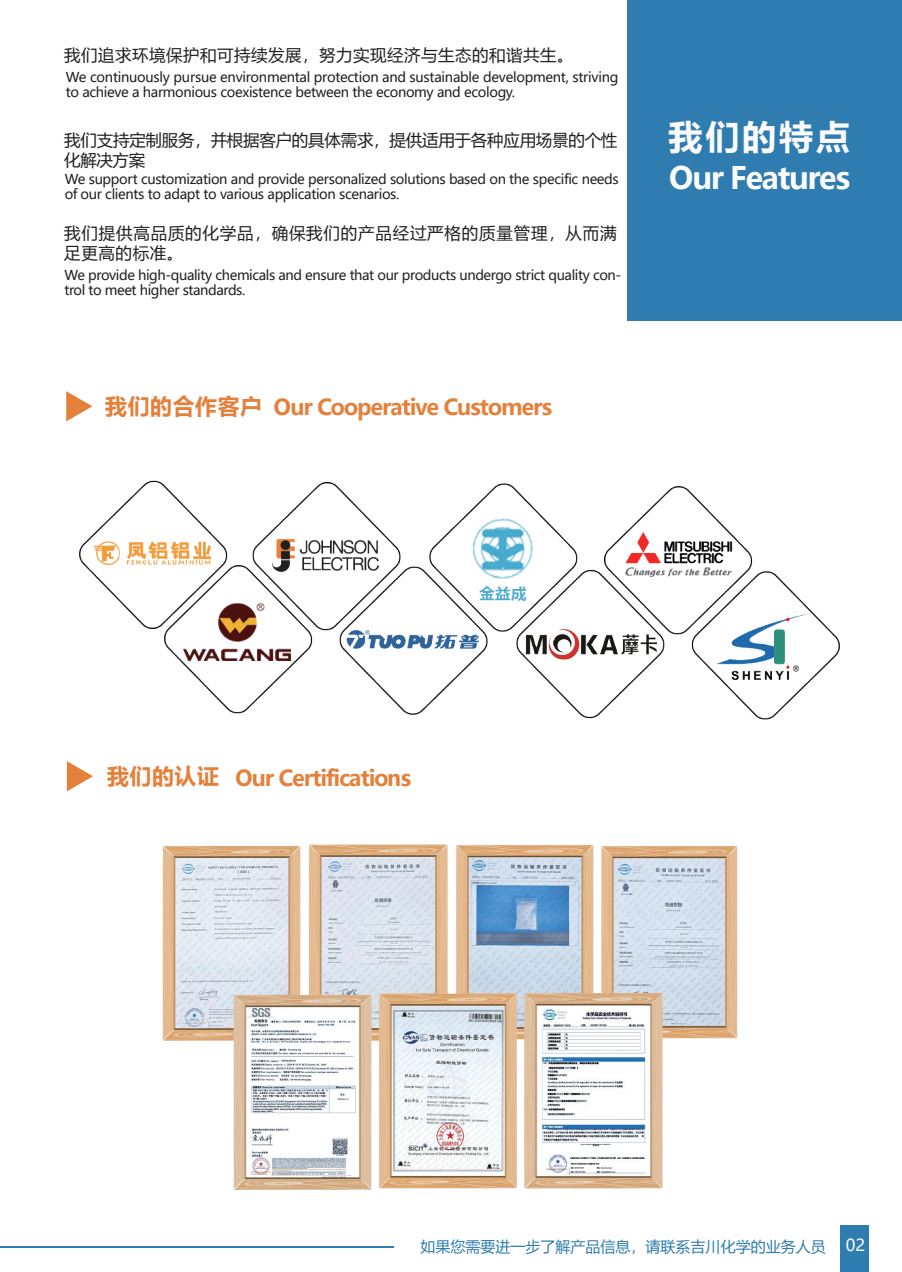
<style>
.page{position:relative;width:902px;height:1272px;background:#fff}
.page>*{position:absolute;margin:0;border:0;box-sizing:border-box;transform-origin:0 0}
.t1{font:700 34.05px "Microsoft Ya Hei";letter-spacing:.08em;color:#fbfbfc}
.t2{font:700 30.6px "Microsoft Ya Hei";letter-spacing:-.05em;color:#fbfbfc}
.t3{font:700 21.9px "Microsoft Ya Hei";letter-spacing:-.05em;color:#e5803a}
.t4{font:16.5px/19.8px "Microsoft Ya Hei";letter-spacing:.03em;color:#231f20}
.t5{font:16.5px/19.8px "Microsoft Ya Hei";letter-spacing:-.015em;color:#231f20}
.t6{font:15px "Microsoft Ya Hei";color:#2f7db0}
.t7{font:13.5px/15px "Microsoft Ya Hei";letter-spacing:-.025em;color:#231f20}
.s1{font-size:16.5px;color:#fff}
</style>
<div class="page">
<img style="left:1px;top:770px;width:737px;height:478px">
<div style="left:627px;top:0;width:274px;height:320px;background:#2f7db0"></div>
<svg style="left:66px;top:391px;width:26px;height:30px"></svg>
<svg style="left:67px;top:761px;width:26px;height:30px"></svg>
<img style="left:79px;top:480px;width:761px;height:240px">
<div style="left:840px;top:1225px;width:29px;height:46px;background:#2f7db0"></div>
<hr style="left:0;top:1245px;width:393px;height:2px;background:#2f7db0">
<p class="t4" style="left:64px;top:45px;width:511px">我们追求环境保护和可持续发展，努力实现经济与生态的和谐共生。</p>
<p class="t7" style="left:66px;top:69px;width:554px">We continuously pursue environmental protection and sustainable development, striving to achieve a harmonious coexistence between the economy and ecology.</p>
<p class="t5" style="left:64px;top:130px;width:554px">我们支持定制服务，并根据客户的具体需求，提供适用于各种应用场景的个性化解决方案</p>
<p class="t7" style="left:65px;top:171px;width:555px">We support customization and provide personalized solutions based on the specific needs of our clients to adapt to various application scenarios.</p>
<p class="t4" style="left:64px;top:223px;width:554px">我们提供高品质的化学品，确保我们的产品经过严格的质量管理，从而满足更高的标准。</p>
<p class="t7" style="left:64px;top:268px;width:558px">We provide high-quality chemicals and ensure that our products undergo strict quality con&shy;trol to meet higher standards.</p>
<h3 class="t3" style="left:105px;top:391px;width:448px">我们的合作客户 Our Cooperative Customers</h3>
<h1 class="t1" style="left:668px;top:113px;width:183px">我们的特点</h1>
<h2 class="t2" style="left:669px;top:156px;width:183px">Our Features</h2>
<h3 class="t3" style="left:107px;top:762px;width:305px">我们的认证 Our Certifications</h3>
<p class="t6" style="left:420px;top:1236px;width:446px">如果您需要进一步了解产品信息，请联系吉川化学的业务人员 <span class="s1">02</span></p>
</div>
